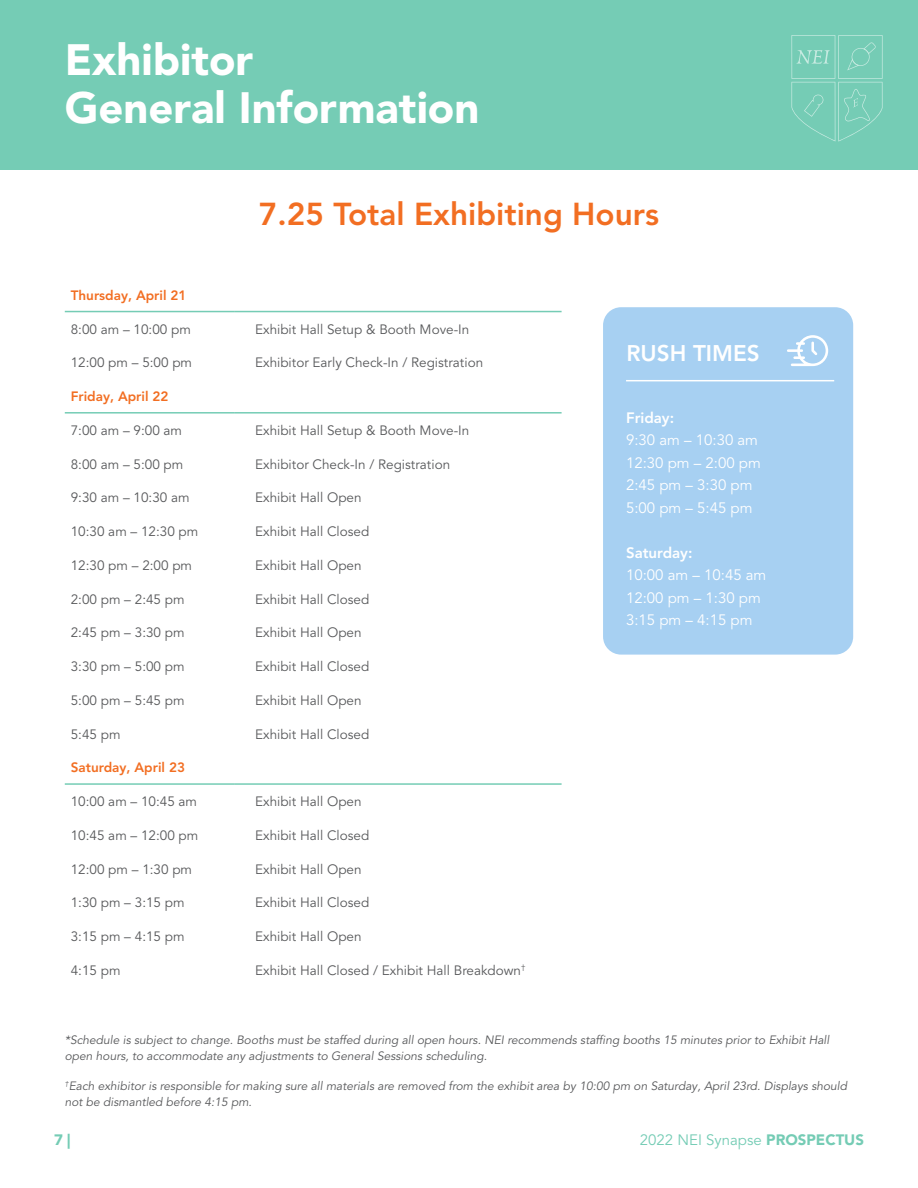
<style>
.page{position:relative;width:918px;height:1188px;background:#fff}
.page>*{position:absolute;margin:0;border:0;box-sizing:border-box;transform-origin:0 0}
.t1{font:900 43.5px/48px "Avenir LT Pro";color:#fff}
.t2{font:800 31.5px "Avenir LT Pro";color:#f26e22}
.t3{font:800 22.5px "Avenir LT Pro";color:#fff}
.t4{font:15px/22.5px "Avenir LT Pro";color:#fff}
.t5{font:15px "Avenir LT Pro";color:#75ccb5}
.t6{font:800 15px "Avenir LT Pro";color:#fff}
.t7{font:900 15px "Avenir LT Pro";color:#75ccb5}
.t8{font:13.5px "Avenir LT Pro";color:#58595b}
.t9{font:800 13.5px "Avenir LT Pro";color:#f26e22}
.t10{font:italic 12px/16.2px "Avenir LT Pro";color:#58595b}
.s1{font-weight:900}
</style>
<div class="page">
<div style="left:0;top:0;width:918px;height:170px;background:#75ccb5"></div>
<svg style="left:791px;top:35px;width:92px;height:107px"></svg>
<hr style="left:65px;top:311px;width:170px;height:1px;background:#75ccb5">
<hr style="left:235px;top:311px;width:327px;height:1px;background:#75ccb5">
<hr style="left:65px;top:412px;width:170px;height:2px;background:#75ccb5">
<hr style="left:65px;top:783px;width:170px;height:2px;background:#75ccb5">
<hr style="left:235px;top:412px;width:327px;height:2px;background:#75ccb5">
<hr style="left:235px;top:783px;width:327px;height:2px;background:#75ccb5">
<div style="left:603px;top:307px;width:250px;height:348px;background:#a7d0f2;border-radius:18px"></div>
<hr style="left:626px;top:380px;width:208px;height:1px;background:#fff">
<svg style="left:787px;top:335px;width:41px;height:31px"></svg>
<h1 class="t1" style="left:65px;top:36px;width:416px">Exhibitor<br>General Information</h1>
<h2 class="t2" style="left:259px;top:196px;width:402px">7.25 Total Exhibiting Hours</h2>
<p class="t9" style="left:71px;top:287px;width:117px">Thursday, April 21</p>
<p class="t8" style="left:71px;top:321px;width:122px">8:00 am – 10:00 pm</p>
<p class="t8" style="left:255px;top:321px;width:216px">Exhibit Hall Setup &amp; Booth Move-In</p>
<p class="t8" style="left:71px;top:354px;width:123px">12:00 pm – 5:00 pm</p>
<p class="t8" style="left:255px;top:354px;width:230px">Exhibitor Early Check-In / Registration</p>
<p class="t9" style="left:71px;top:388px;width:99px">Friday, April 22</p>
<p class="t8" style="left:71px;top:422px;width:113px">7:00 am – 9:00 am</p>
<p class="t8" style="left:255px;top:422px;width:216px">Exhibit Hall Setup &amp; Booth Move-In</p>
<p class="t8" style="left:71px;top:456px;width:114px">8:00 am – 5:00 pm</p>
<p class="t8" style="left:255px;top:456px;width:197px">Exhibitor Check-In / Registration</p>
<p class="t8" style="left:71px;top:490px;width:120px">9:30 am – 10:30 am</p>
<p class="t8" style="left:255px;top:490px;width:108px">Exhibit Hall Open</p>
<p class="t8" style="left:71px;top:523px;width:129px">10:30 am – 12:30 pm</p>
<p class="t8" style="left:255px;top:523px;width:116px">Exhibit Hall Closed</p>
<p class="t8" style="left:71px;top:557px;width:123px">12:30 pm – 2:00 pm</p>
<p class="t8" style="left:255px;top:557px;width:108px">Exhibit Hall Open</p>
<p class="t8" style="left:71px;top:591px;width:115px">2:00 pm – 2:45 pm</p>
<p class="t8" style="left:255px;top:591px;width:116px">Exhibit Hall Closed</p>
<p class="t8" style="left:71px;top:625px;width:115px">2:45 pm – 3:30 pm</p>
<p class="t8" style="left:255px;top:625px;width:108px">Exhibit Hall Open</p>
<p class="t8" style="left:71px;top:658px;width:115px">3:30 pm – 5:00 pm</p>
<p class="t8" style="left:255px;top:658px;width:116px">Exhibit Hall Closed</p>
<p class="t8" style="left:71px;top:692px;width:115px">5:00 pm – 5:45 pm</p>
<p class="t8" style="left:255px;top:692px;width:108px">Exhibit Hall Open</p>
<p class="t8" style="left:71px;top:726px;width:51px">5:45 pm</p>
<p class="t8" style="left:255px;top:726px;width:116px">Exhibit Hall Closed</p>
<p class="t9" style="left:71px;top:760px;width:116px">Saturday, April 23</p>
<p class="t8" style="left:71px;top:793px;width:128px">10:00 am – 10:45 am</p>
<p class="t8" style="left:255px;top:793px;width:108px">Exhibit Hall Open</p>
<p class="t8" style="left:71px;top:827px;width:129px">10:45 am – 12:00 pm</p>
<p class="t8" style="left:255px;top:827px;width:116px">Exhibit Hall Closed</p>
<p class="t8" style="left:71px;top:861px;width:123px">12:00 pm – 1:30 pm</p>
<p class="t8" style="left:255px;top:861px;width:108px">Exhibit Hall Open</p>
<p class="t8" style="left:71px;top:895px;width:115px">1:30 pm – 3:15 pm</p>
<p class="t8" style="left:255px;top:895px;width:116px">Exhibit Hall Closed</p>
<p class="t8" style="left:71px;top:928px;width:115px">3:15 pm – 4:15 pm</p>
<p class="t8" style="left:255px;top:928px;width:108px">Exhibit Hall Open</p>
<p class="t8" style="left:71px;top:962px;width:51px">4:15 pm</p>
<p class="t8" style="left:255px;top:962px;width:272px">Exhibit Hall Closed / Exhibit Hall Breakdown<sup>†</sup></p>
<h3 class="t3" style="left:626px;top:340px;width:135px">RUSH TIMES</h3>
<p class="t6" style="left:626px;top:409px;width:50px">Friday:</p>
<p class="t4" style="left:626px;top:429px;width:136px">9:30 am – 10:30 am<br>12:30 pm – 2:00 pm<br>2:45 pm – 3:30 pm<br>5:00 pm – 5:45 pm</p>
<p class="t6" style="left:626px;top:544px;width:68px">Saturday:</p>
<p class="t4" style="left:626px;top:564px;width:142px">10:00 am – 10:45 am<br>12:00 pm – 1:30 pm<br>3:15 pm – 4:15 pm</p>
<p class="t10" style="left:65px;top:1032px;width:766px">*Schedule is subject to change. Booths must be staffed during all open hours. NEI recommends staffing booths 15 minutes prior to Exhibit Hall open hours, to accommodate any adjustments to General Sessions scheduling.</p>
<p class="t10" style="left:65px;top:1078px;width:784px"><sup>†</sup>Each exhibitor is responsible for making sure all materials are removed from the exhibit area by 10:00 pm on Saturday, April 23rd. Displays should not be dismantled before 4:15 pm.</p>
<p class="t7" style="left:54px;top:1131px;width:18px">7 |</p>
<p class="t5" style="left:640px;top:1131px;width:226px">2022 NEI Synapse <span class="s1">PROSPECTUS</span></p>
</div>
